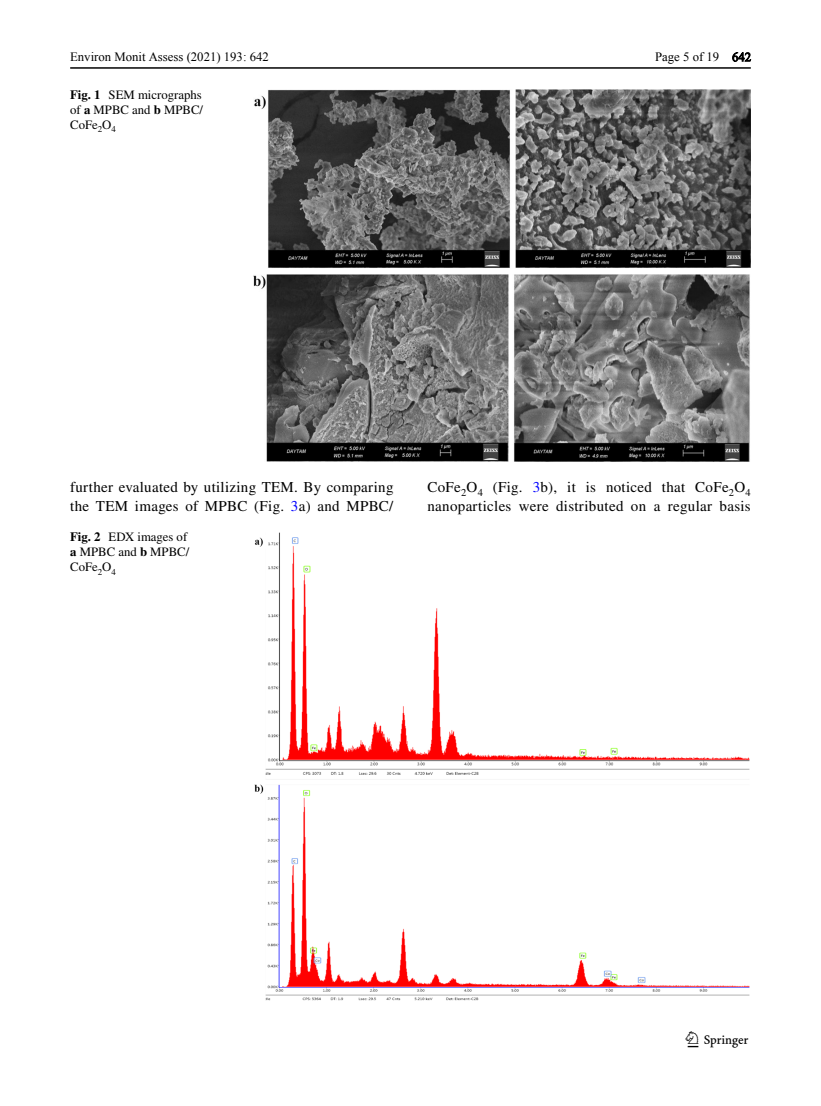
<style>
.page{position:relative;width:821px;height:1106px;background:#fff}
.page>*{position:absolute;margin:0;border:0;box-sizing:border-box;transform-origin:0 0}
.t1{font:22.5px "Springnew Regular 3";color:#000}
.t2{font:15px/18.8px "STIX";letter-spacing:.02em;color:#000}
.t3{font:12.75px/15px "STIX";color:#000;text-align:justify}
.t4{font:12.75px "Times New Roman";color:#000}
.s1{font-weight:700}
.s2{color:#00f}
</style>
<div class="page">
<hr style="left:70px;top:67px;width:680px;height:2px;background:#000">
<img style="left:253px;top:89px;width:497px;height:372px">
<img style="left:254px;top:532px;width:496px;height:469px">
<p class="t4" style="left:70px;top:52px;width:200px">Environ Monit Assess (2021) 193: 642</p>
<p class="t4" style="left:655px;top:52px;width:97px">Page 5 of 19 642</p>
<p class="t3" style="left:70px;top:88px;width:134px"><span class="s1">Fig. 1</span> SEM micrographs of <span class="s1">a</span> MPBC and <span class="s1">b</span> MPBC/ CoFe<sub>2</sub>O<sub>4</sub></p>
<p class="t2" style="left:70px;top:478px;width:325px">further evaluated by utilizing TEM. By comparing the TEM images of MPBC (Fig. <span class="s2">3</span>a) and MPBC/</p>
<p class="t2" style="left:427px;top:478px;width:325px">CoFe<sub>2</sub>O<sub>4</sub> (Fig. <span class="s2">3</span>b), it is noticed that CoFe<sub>2</sub>O<sub>4 </sub>nanoparticles were distributed on a regular basis</p>
<p class="t3" style="left:70px;top:530px;width:121px;text-align:left"><span class="s1">Fig. 2</span> EDX images of <span class="s1">a</span> MPBC and <span class="s1">b</span> MPBC/<br>CoFe<sub>2</sub>O<sub>4</sub></p>
<h1 class="t1" style="left:687px;top:1031px;width:62px">1 3</h1>
</div>
